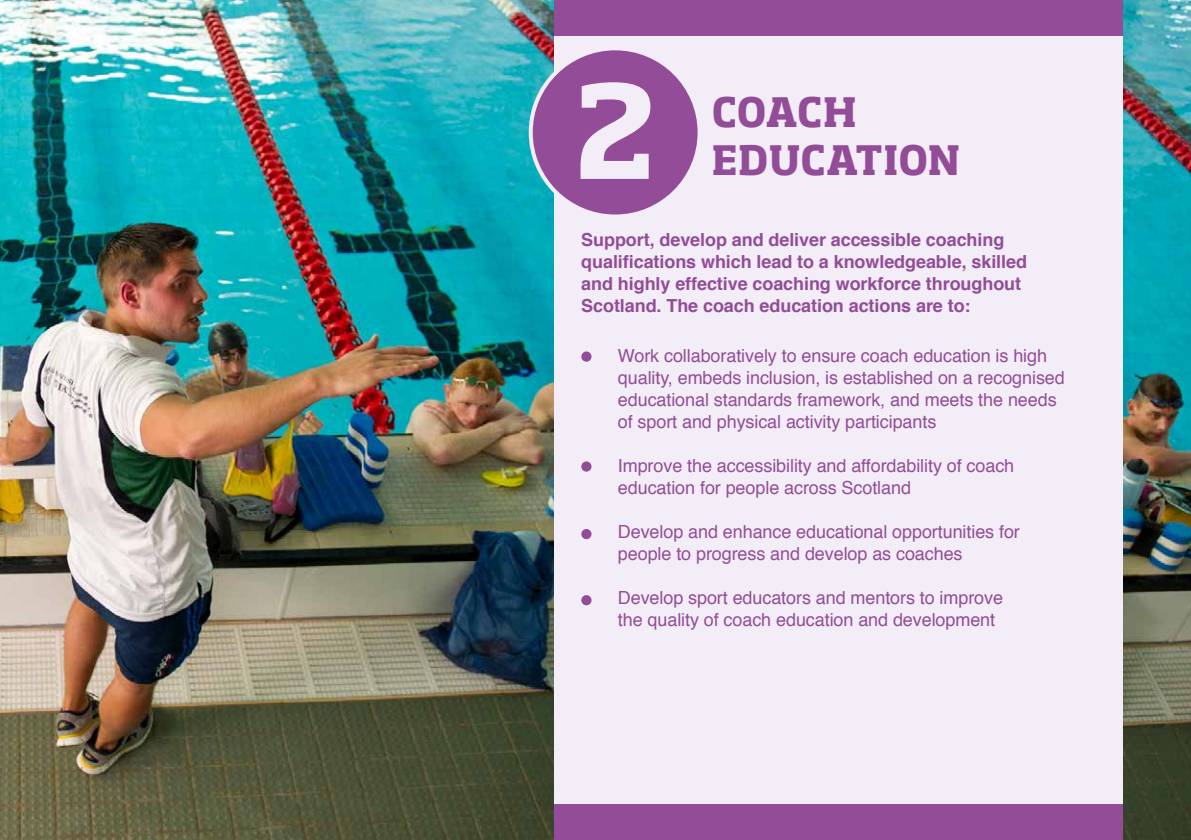
<style>
.page{position:relative;width:1191px;height:840px;background:#fff}
.page>*{position:absolute;margin:0;border:0;box-sizing:border-box;transform-origin:0 0}
.t1{font:700 127px "Soho Std";color:#f3edf7}
.t2{font:700 40px/48px "Soho Std";letter-spacing:-.005em;color:#934d98}
.t3{font:18px/22px "Helvetica";letter-spacing:-.005em;color:#934d98}
.t4{font:700 18px/22px "Helvetica";letter-spacing:-.005em;color:#934d98}
</style>
<div class="page">
<img style="left:0;top:0;width:554px;height:839px">
<img style="left:1123px;top:0;width:68px;height:839px">
<div style="left:554px;top:0;width:569px;height:839px;background:#f3edf7"></div>
<div style="left:554px;top:0;width:569px;height:35px;background:#934d98"></div>
<div style="left:581px;top:351px;width:10px;height:10px;background:#934d98;border-radius:50%"></div>
<div style="left:581px;top:461px;width:10px;height:10px;background:#934d98;border-radius:50%"></div>
<div style="left:581px;top:528px;width:10px;height:11px;background:#934d98;border-radius:50%"></div>
<div style="left:581px;top:594px;width:10px;height:11px;background:#934d98;border-radius:50%"></div>
<div style="left:554px;top:804px;width:569px;height:35px;background:#934d98"></div>
<div style="left:531px;top:48px;width:168px;height:168px;background:#934d98;border-radius:50%"></div>
<div style="left:529px;top:46px;width:172px;height:172px;border:4px solid #f3edf7;border-radius:50%"></div>
<h1 class="t1" style="left:573px;top:50px;width:84px">2</h1>
<h2 class="t2" style="left:712px;top:87px;width:250px">COACH<br>EDUCATION</h2>
<p class="t4" style="left:581px;top:229px;width:447px">Support, develop and deliver accessible coaching qualifications which lead to a knowledgeable, skilled and highly effective coaching workforce throughout Scotland. The coach education actions are to:</p>
<p class="t3" style="left:618px;top:345px;width:448px">Work collaboratively to ensure coach education is high quality, embeds inclusion, is established on a recognised educational standards framework, and meets the needs of sport and physical activity participants</p>
<p class="t3" style="left:618px;top:455px;width:398px">Improve the accessibility and affordability of coach education for people across Scotland</p>
<p class="t3" style="left:618px;top:521px;width:403px">Develop and enhance educational opportunities for people to progress and develop as coaches</p>
<p class="t3" style="left:618px;top:587px;width:387px">Develop sport educators and mentors to improve the quality of coach education and development</p>
</div>
